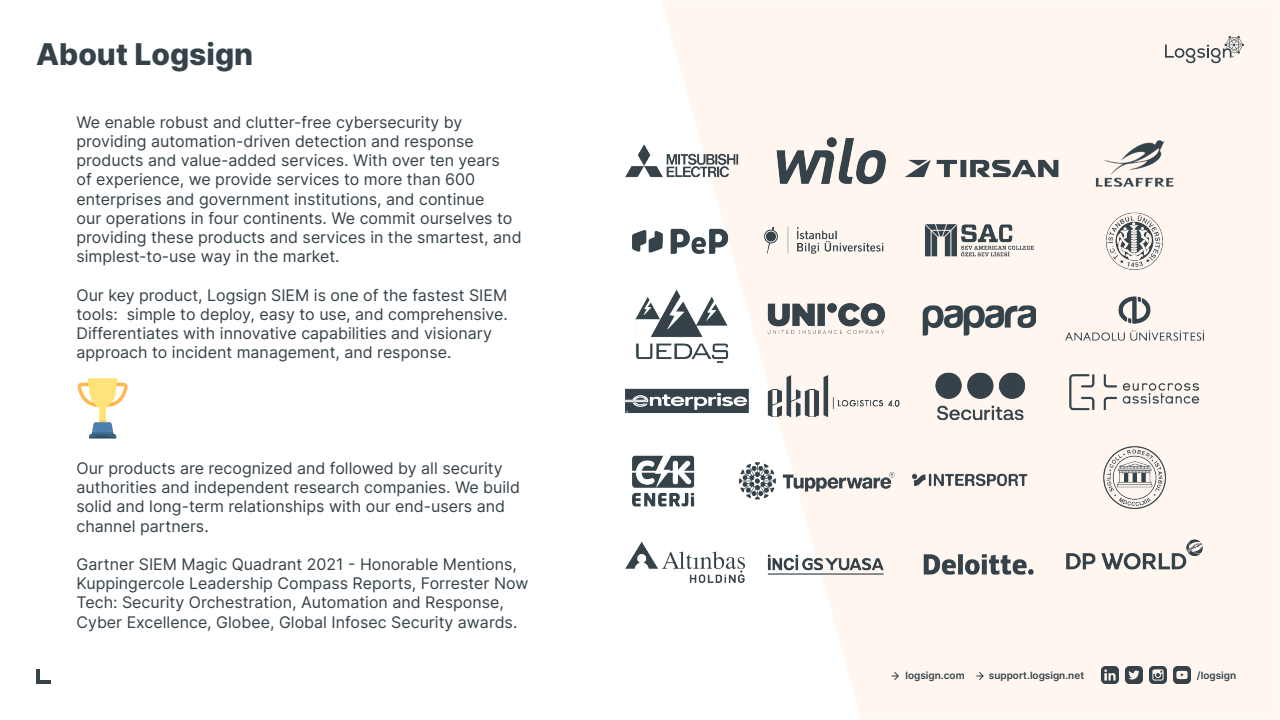
<style>
.page{position:relative;width:1280px;height:720px;background:#fff}
.page>*{position:absolute;margin:0;border:0;box-sizing:border-box;transform-origin:0 0}
.t1{font:800 30px "Inter";color:#354249}
.t2{font:16px/19.2px "Inter";color:#354249}
.t3{font:600 10px "Inter";color:#354249}
</style>
<div class="page">
<svg style="left:662px;top:1px;width:617px;height:718px;fill:#fff6f0"></svg>
<svg style="left:1165px;top:36px;width:79px;height:27px"></svg>
<svg style="left:892px;top:672px;width:7px;height:8px"></svg>
<svg style="left:976px;top:672px;width:8px;height:8px"></svg>
<svg style="left:1173px;top:666px;width:18px;height:18px"></svg>
<svg style="left:1125px;top:666px;width:18px;height:18px"></svg>
<svg style="left:1101px;top:666px;width:18px;height:18px"></svg>
<svg style="left:1149px;top:666px;width:18px;height:18px"></svg>
<hr style="left:36px;top:680px;width:15px;height:4px;background:#354249">
<hr style="left:36px;top:669px;width:4px;height:15px;background:#354249">
<img style="left:625px;top:138px;width:579px;height:444px">
<svg style="left:77px;top:379px;width:51px;height:60px"></svg>
<h1 class="t1" style="left:36px;top:32px;width:219px">About Logsign</h1>
<p class="t2" style="left:76px;top:112px;width:447px">We enable robust and clutter-free cybersecurity by providing automation-driven detection and response products and value-added services. With over ten years<br>of experience, we provide services to more than 600 enterprises and government institutions, and continue<br>our operations in four continents. We commit ourselves to providing these products and services in the smartest, and simplest-to-use way in the market.</p>
<p class="t2" style="left:76px;top:285px;width:433px">Our key product, Logsign SIEM is one of the fastest SIEM tools: simple to deploy, easy to use, and comprehensive.<br>Differentiates with innovative capabilities and visionary approach to incident management, and response.</p>
<p class="t2" style="left:76px;top:458px;width:445px">Our products are recognized and followed by all security authorities and independent research companies. We build solid and long-term relationships with our end-users and channel partners.</p>
<p class="t2" style="left:76px;top:554px;width:453px">Gartner SIEM Magic Quadrant 2021 - Honorable Mentions, Kuppingercole Leadership Compass Reports, Forrester Now Tech: Security Orchestration, Automation and Response, Cyber Excellence, Globee, Global Infosec Security awards.</p>
<p class="t3" style="left:906px;top:668px;width:61px">logsign.com</p>
<p class="t3" style="left:989px;top:668px;width:97px">support.logsign.net</p>
<p class="t3" style="left:1197px;top:668px;width:41px">/logsign</p>
</div>
